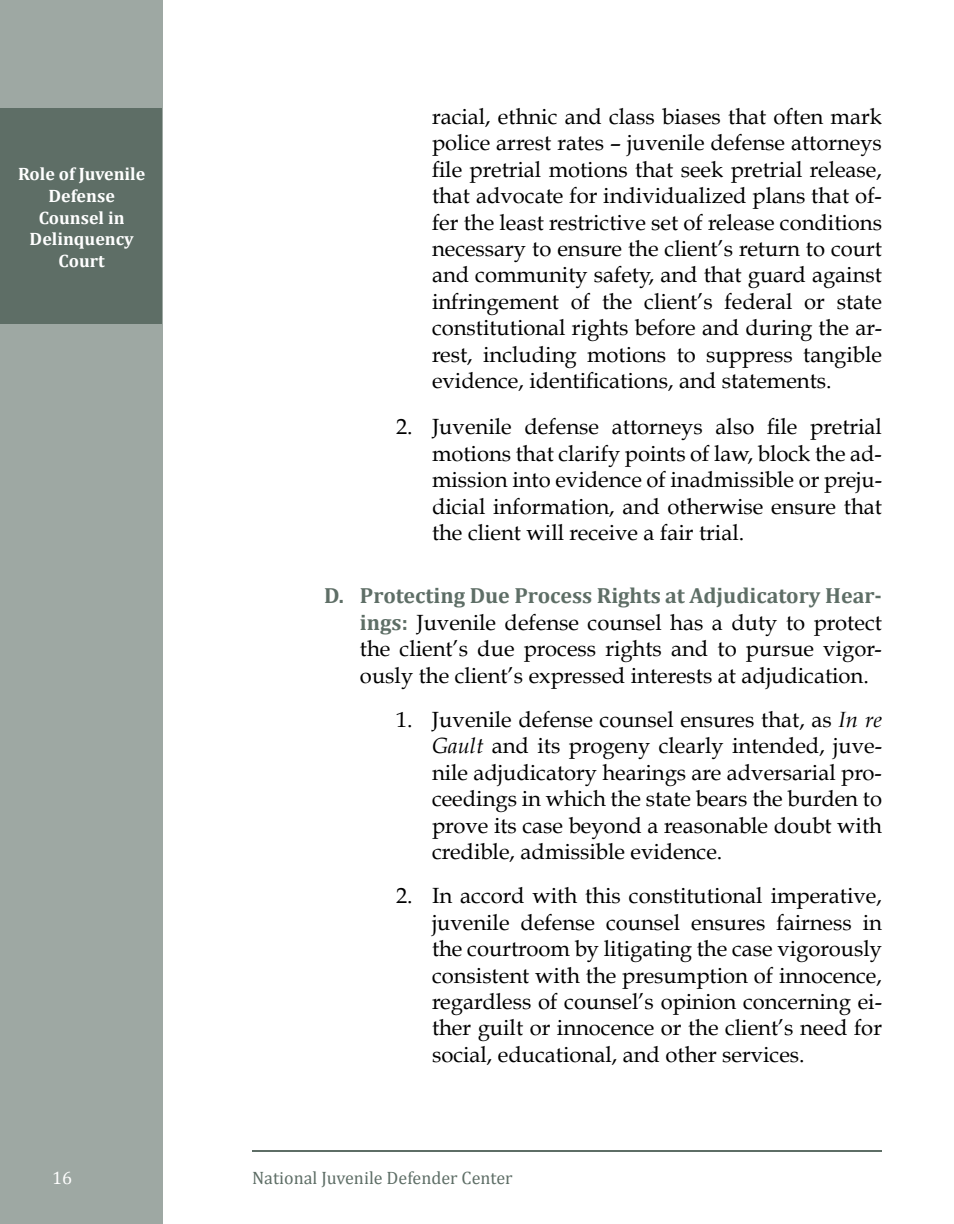
<style>
.page{position:relative;width:954px;height:1224px;background:#fff}
.page>*{position:absolute;margin:0;border:0;box-sizing:border-box;transform-origin:0 0}
.t1{font:22px/26.4px "Book Antiqua";color:#000;text-align:justify}
.t2{font:700 22px "Cambria";color:#5e6e66}
.t3{font:700 18px/21.6px "Cambria";color:#fff;text-align:center}
.t4{font:18px "Cambria";color:#5e6e66}
.t5{font:18px "Cambria";color:#fff}
.s1{font-family:"Cambria";font-weight:700;color:#5e6e66}
.s2{font-style:italic}
</style>
<div class="page">
<hr style="left:252px;top:1150px;width:630px;height:2px;background:#5e6e66">
<div style="left:0;top:0;width:163px;height:1224px;background:#9ea8a3"></div>
<div style="left:0;top:108px;width:162px;height:216px;background:#5e6e66"></div>
<p class="t3" style="left:18px;top:163px;width:129px">Role of Juvenile<br>Defense<br>Counsel in<br>Delinquency<br>Court</p>
<p class="t1" style="left:432px;top:103px;width:452px">racial, ethnic and class biases that often mark police arrest rates – juvenile defense attorneys file pretrial motions that seek pretrial release, that advocate for individualized plans that of&shy;fer the least restrictive set of release conditions necessary to ensure the client’s return to court and community safety, and that guard against infringement of the client’s federal or state constitutional rights before and during the ar&shy;rest, including motions to suppress tangible evidence, identifications, and statements.</p>
<p class="t1" style="left:432px;top:414px;width:452px;text-indent:-36px">2. Juvenile defense attorneys also file pretrial motions that clarify points of law, block the ad&shy;mission into evidence of inadmissible or preju&shy;dicial information, and otherwise ensure that the client will receive a fair trial.</p>
<p class="t2" style="left:324px;top:582px;width:560px">D. Protecting Due Process Rights at Adjudicatory Hear-</p>
<p class="t1" style="left:360px;top:609px;width:523px"><span class="s1">ings:</span> Juvenile defense counsel has a duty to protect the client’s due process rights and to pursue vigor&shy;ously the client’s expressed interests at adjudication.</p>
<p class="t1" style="left:432px;top:706px;width:452px;text-indent:-36px">1. Juvenile defense counsel ensures that, as <span class="s2">In re Gault</span> and its progeny clearly intended, juve&shy;nile adjudicatory hearings are adversarial pro&shy;ceedings in which the state bears the burden to prove its case beyond a reasonable doubt with credible, admissible evidence.</p>
<p class="t1" style="left:432px;top:883px;width:452px;text-indent:-36px">2. In accord with this constitutional imperative, juvenile defense counsel ensures fairness in the courtroom by litigating the case vigorously consistent with the presumption of innocence, regardless of counsel’s opinion concerning ei&shy;ther guilt or innocence or the client’s need for social, educational, and other services.</p>
<p class="t5" style="left:52px;top:1167px;width:21px">16</p>
<p class="t4" style="left:252px;top:1167px;width:262px">National Juvenile Defender Center</p>
</div>
